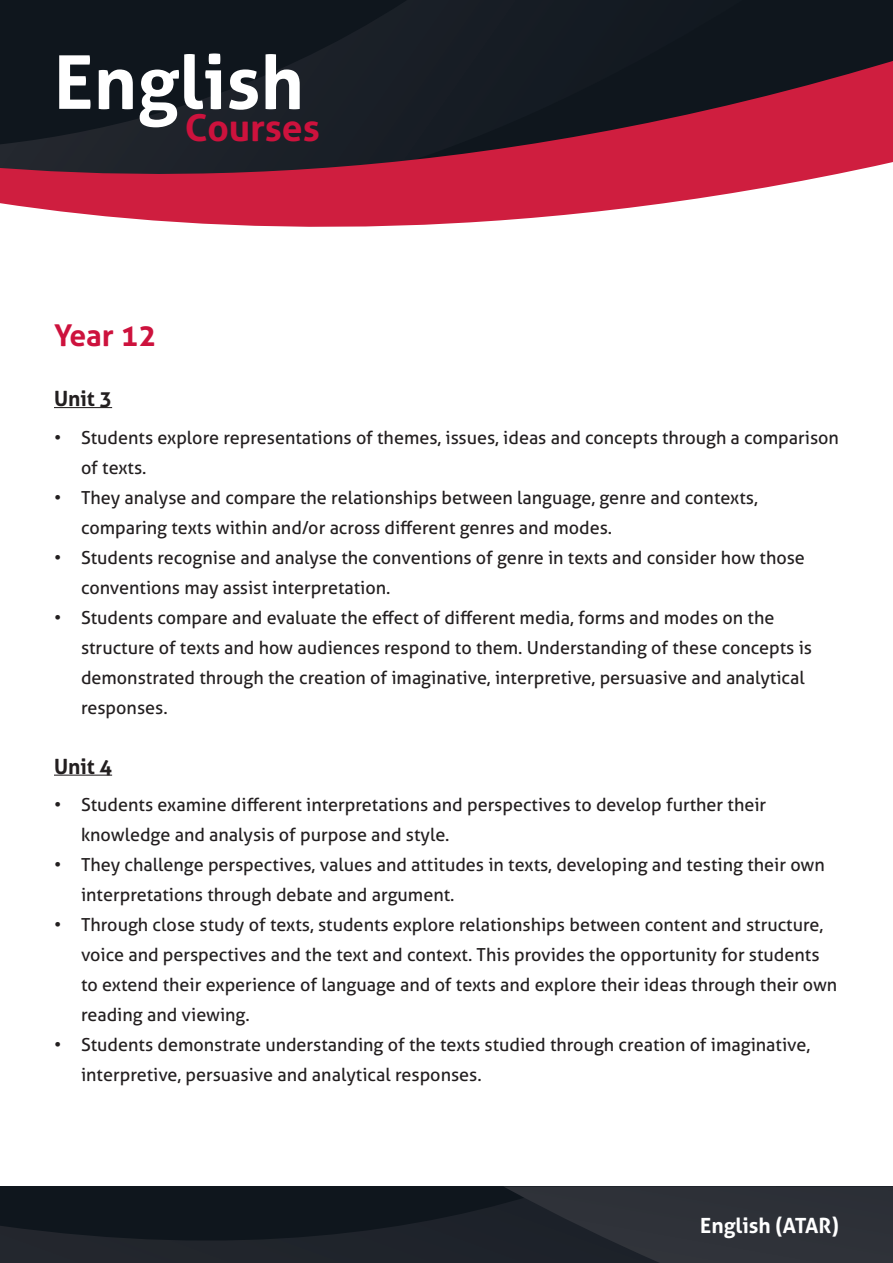
<style>
.page{position:relative;width:893px;height:1263px;background:#fff}
.page>*{position:absolute;margin:0;border:0;box-sizing:border-box;transform-origin:0 0}
.t1{font:700 74.4px "Aller";color:#fff}
.t2{font:700 37.2px "Aller";color:#cd123d}
.t3{font:700 30px "Aller";color:#cd123d}
.t4{font:700 21px "Aller";color:#fff}
.t5{font:700 21px "Aller";color:#231f20}
.t6{font:18px/30px "Aller";color:#231f20}
</style>
<div class="page">
<div style="left:743px;top:0;width:150px;height:27px;background:#0f161d"></div>
<svg style="left:0;top:0;width:743px;height:27px;background:#12181f"></svg>
<svg style="left:0;top:27px;width:893px;height:200px;background:#672f3e"></svg>
<hr style="left:54px;top:407px;width:58px;height:1px;background:#231f20">
<hr style="left:54px;top:775px;width:58px;height:1px;background:#231f20">
<svg style="left:0;top:1186px;width:503px;height:77px;background:#161b23"></svg>
<svg style="left:503px;top:1186px;width:390px;height:77px;background:#2a2e35"></svg>
<p class="t1" style="left:54px;top:37px;width:252px">English</p>
<p class="t2" style="left:185px;top:105px;width:137px">Courses</p>
<p class="t3" style="left:54px;top:317px;width:104px">Year 12</p>
<p class="t5" style="left:54px;top:386px;width:60px">Unit 3</p>
<p class="t6" style="left:81px;top:422px;width:759px;text-indent:-27px">• Students explore representations of themes, issues, ideas and concepts through a comparison of texts.</p>
<p class="t6" style="left:81px;top:482px;width:678px;text-indent:-27px">• They analyse and compare the relationships between language, genre and contexts, comparing texts within and/or across different genres and modes.</p>
<p class="t6" style="left:81px;top:542px;width:725px;text-indent:-27px">• Students recognise and analyse the conventions of genre in texts and consider how those conventions may assist interpretation.</p>
<p class="t6" style="left:81px;top:602px;width:733px;text-indent:-27px">• Students compare and evaluate the effect of different media, forms and modes on the structure of texts and how audiences respond to them. Understanding of these concepts is demonstrated through the creation of imaginative, interpretive, persuasive and analytical responses.</p>
<p class="t5" style="left:54px;top:753px;width:60px">Unit 4</p>
<p class="t6" style="left:81px;top:790px;width:687px;text-indent:-27px">• Students examine different interpretations and perspectives to develop further their knowledge and analysis of purpose and style.</p>
<p class="t6" style="left:81px;top:850px;width:745px;text-indent:-27px">• They challenge perspectives, values and attitudes in texts, developing and testing their own interpretations through debate and argument.</p>
<p class="t6" style="left:81px;top:910px;width:758px;text-indent:-27px">• Through close study of texts, students explore relationships between content and structure, voice and perspectives and the text and context. This provides the opportunity for students to extend their experience of language and of texts and explore their ideas through their own reading and viewing.</p>
<p class="t6" style="left:81px;top:1030px;width:731px;text-indent:-27px">• Students demonstrate understanding of the texts studied through creation of imaginative, interpretive, persuasive and analytical responses.</p>
<p class="t4" style="left:700px;top:1213px;width:140px">English (ATAR)</p>
</div>
